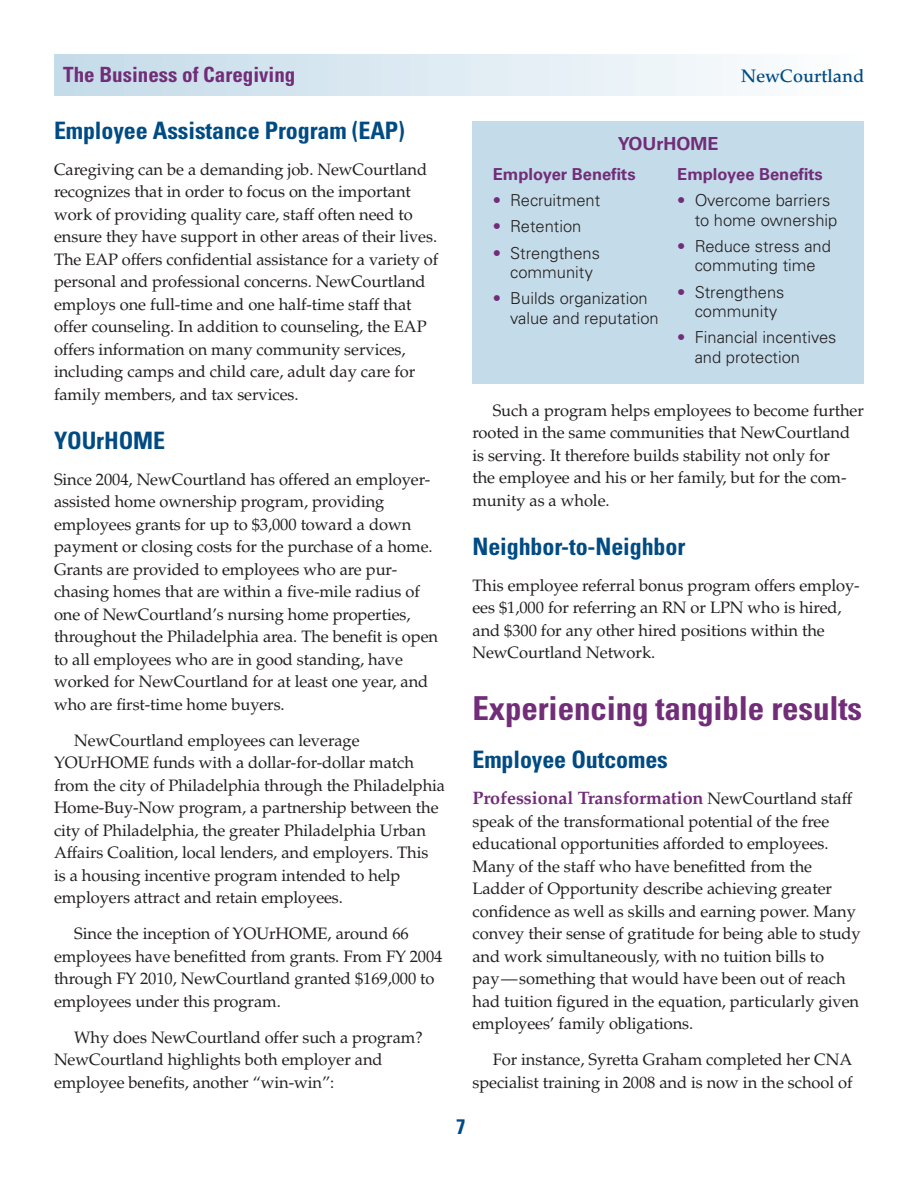
<style>
.page{position:relative;width:918px;height:1188px;background:#fff}
.page>*{position:absolute;margin:0;border:0;box-sizing:border-box;transform-origin:0 0}
.Subhead_A{font:700 condensed 33px "Univers LT Std";letter-spacing:-.005em;color:#712d78}
.Subhead_B{font:700 condensed 24px "Univers LT Std";letter-spacing:-.005em;color:#004b84}
.t1{font:700 condensed 21px "Univers LT Std";color:#712d78}
.t2{font:700 condensed 21px "Univers LT Std";color:#004b84}
.Text-No_Indent{font:700 18px "Palatino LT Std";letter-spacing:-.005em;color:#712d78}
.t3{font:500 18px "Palatino LT Std";color:#004b84}
.t4{font:700 18px "Univers LT Std";color:#712d78}
.Text-No_Indent-2{font:16.5px/22.5px "Palatino LT Std";letter-spacing:-.005em;color:#231f20}
.Text-Indent{font:16.5px/22.5px "Palatino LT Std";letter-spacing:-.005em;color:#231f20}
.t5{font:300 16.5px/19.5px "Univers LT Std";color:#231f20}
.t6{font:700 16.5px "Univers LT Std";color:#712d78}
.s1{color:#712d78}
.s2{font-weight:400;font-size:16.5px;color:#231f20}
</style>
<div class="page">
<div style="left:54px;top:54px;width:810px;height:41px;background:linear-gradient(to right,#c3dae8,#fdfefe)"></div>
<div style="left:472px;top:122px;width:392px;height:262px;background:#c4dbe9"></div>
<p class="t1" style="left:63px;top:61px;width:234px">The Business of Caregiving</p>
<p class="t3" style="left:741px;top:65px;width:124px">NewCourtland</p>
<p class="Subhead_B" style="left:54px;top:116px;width:352px">Employee Assistance Program (EAP)</p>
<p class="Text-No_Indent-2" style="left:54px;top:158px;width:386px">Caregiving can be a demanding job. NewCourtland recognizes that in order to focus on the important work of providing quality care, staff often need to ensure they have support in other areas of their lives.<br>The EAP offers confidential assistance for a variety of personal and professional concerns. NewCourtland employs one full-time and one half-time staff that offer counseling. In addition to counseling, the EAP offers information on many community services, including camps and child care, adult day care for family members, and tax services.</p>
<p class="Subhead_B" style="left:54px;top:425px;width:113px">YOUrHOME</p>
<p class="Text-No_Indent-2" style="left:54px;top:468px;width:386px">Since 2004, NewCourtland has offered an employer&shy;assisted home ownership program, providing employees grants for up to $3,000 toward a down payment or closing costs for the purchase of a home.<br>Grants are provided to employees who are pur&shy;chasing homes that are within a five-mile radius of one of NewCourtland’s nursing home properties, throughout the Philadelphia area. The benefit is open to all employees who are in good standing, have worked for NewCourtland for at least one year, and who are first-time home buyers.</p>
<p class="Text-Indent" style="left:54px;top:729px;width:393px;text-indent:20px">NewCourtland employees can leverage YOUrHOME funds with a dollar-for-dollar match from the city of Philadelphia through the Philadelphia Home-Buy-Now program, a partnership between the city of Philadelphia, the greater Philadelphia Urban Affairs Coalition, local lenders, and employers. This<br>is a housing incentive program intended to help employers attract and retain employees.</p>
<p class="Text-Indent" style="left:54px;top:923px;width:390px;text-indent:20px">Since the inception of YOUrHOME, around 66 employees have benefitted from grants. From FY 2004 through FY 2010, NewCourtland granted $169,000 to employees under this program.</p>
<p class="Text-Indent" style="left:54px;top:1026px;width:370px;text-indent:20px">Why does NewCourtland offer such a program?<br>NewCourtland highlights both employer and employee benefits, another “win-win”:</p>
<p class="t4" style="left:618px;top:133px;width:102px">YOUrHOME</p>
<p class="t6" style="left:493px;top:164px;width:144px">Employer Benefits</p>
<p class="t5" style="left:493px;top:191px;width:109px"><span class="s1">•</span> Recruitment</p>
<p class="t5" style="left:493px;top:217px;width:90px"><span class="s1">•</span> Retention</p>
<p class="t5" style="left:510px;top:243px;width:91px;text-indent:-17px"><span class="s1">•</span> Strengthens community</p>
<p class="t5" style="left:510px;top:289px;width:150px;text-indent:-17px"><span class="s1">•</span> Builds organization value and reputation</p>
<p class="t6" style="left:677px;top:164px;width:147px">Employee Benefits</p>
<p class="t5" style="left:695px;top:191px;width:144px;text-indent:-17px"><span class="s1">•</span> Overcome barriers to home ownership</p>
<p class="t5" style="left:677px;top:236px;width:155px;text-align:center"><span class="s1">•</span> Reduce stress and commuting time</p>
<p class="t5" style="left:695px;top:282px;width:91px;text-indent:-17px"><span class="s1">•</span> Strengthens community</p>
<p class="t5" style="left:695px;top:328px;width:143px;text-indent:-17px"><span class="s1">•</span> Financial incentives and protection</p>
<p class="Text-Indent" style="left:473px;top:399px;width:393px;text-indent:20px">Such a program helps employees to become further rooted in the same communities that NewCourtland is serving. It therefore builds stability not only for<br>the employee and his or her family, but for the com&shy;munity as a whole.</p>
<p class="Subhead_B" style="left:472px;top:531px;width:214px">Neighbor-to-Neighbor</p>
<p class="Text-No_Indent-2" style="left:472px;top:574px;width:389px">This employee referral bonus program offers employ&shy;ees $1,000 for referring an RN or LPN who is hired, and $300 for any other hired positions within the NewCourtland Network.</p>
<p class="Subhead_A" style="left:472px;top:688px;width:391px">Experiencing tangible results</p>
<p class="Subhead_B" style="left:472px;top:745px;width:197px">Employee Outcomes</p>
<p class="Text-No_Indent" style="left:472px;top:788px;width:381px">Professional Transformation <span class="s2">NewCourtland staff</span></p>
<p class="Text-No_Indent-2" style="left:472px;top:810px;width:390px">speak of the transformational potential of the free educational opportunities afforded to employees.<br>Many of the staff who have benefitted from the Ladder of Opportunity describe achieving greater confidence as well as skills and earning power. Many convey their sense of gratitude for being able to study and work simultaneously, with no tuition bills to pay—something that would have been out of reach had tuition figured in the equation, particularly given employees’ family obligations.</p>
<p class="Text-Indent" style="left:472px;top:1049px;width:382px;text-align:right">For instance, Syretta Graham completed her CNA specialist training in 2008 and is now in the school of</p>
<p class="t2" style="left:456px;top:1114px;width:11px">7</p>
</div>
